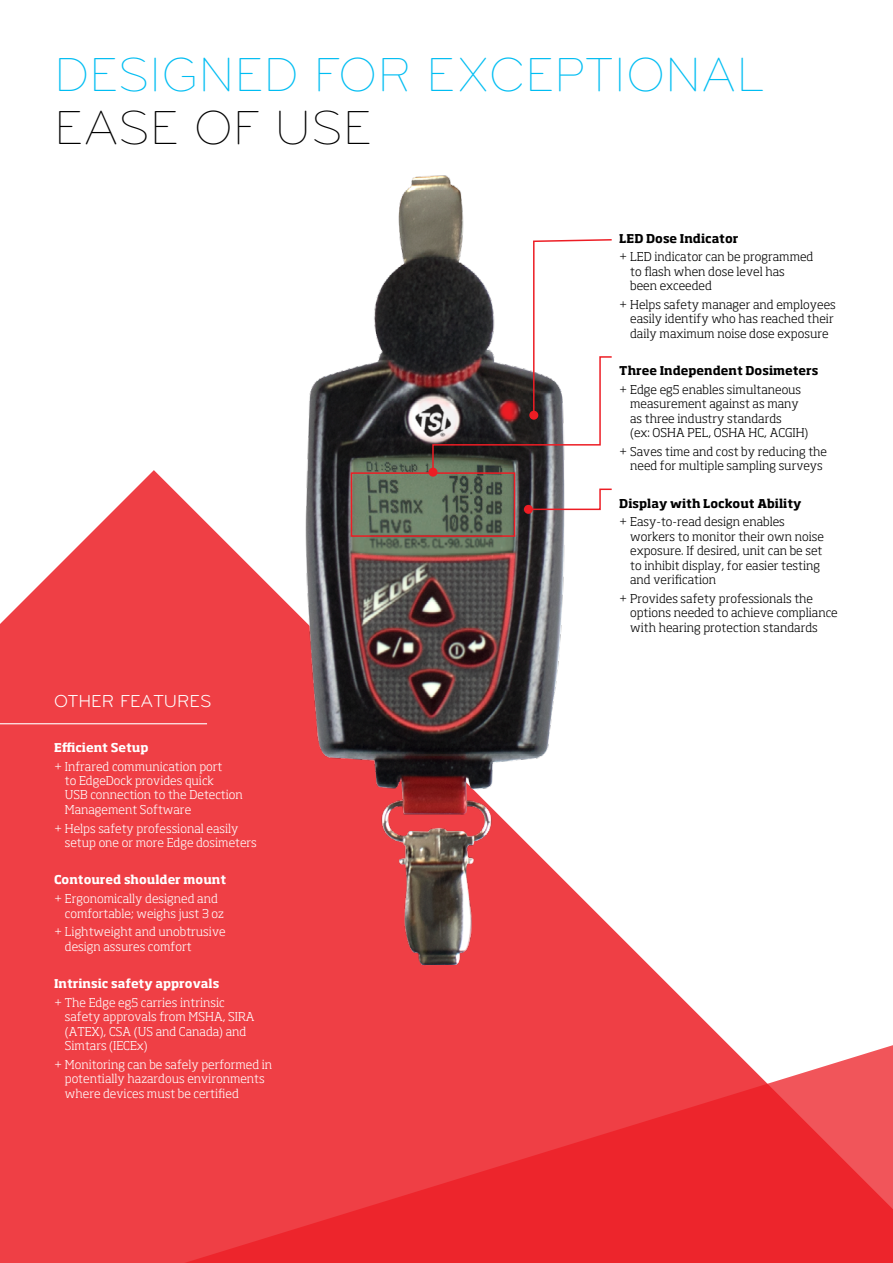
<style>
.page{position:relative;width:893px;height:1263px;background:#fff}
.page>*{position:absolute;margin:0;border:0;box-sizing:border-box;transform-origin:0 0}
.t1{font:300 49.5px/52.5px "Bryant Pro";color:#00bdf2}
.Table_Text{font:18px "Bryant Pro";color:#fff}
.Table_Text-2{font:300 12px/14.4px "Soho Std";color:#000}
.Table_Text-3{font:300 12px/14.4px "Soho Std";color:#fff}
.Table_Text-4{font:700 12px "Soho Std";color:#000}
.Table_Text-5{font:700 12px "Soho Std";color:#fff}
.s1{color:#000}
</style>
<div class="page">
<svg style="left:0;top:477px;width:147px;height:255px;fill:#ef3f45"></svg>
<img style="left:147px;top:175px;width:418px;height:557px">
<svg style="left:527px;top:488px;width:85px;height:23px"></svg>
<div style="left:524px;top:505px;width:9px;height:9px;background:#ed1d24;border-radius:50%"></div>
<svg style="left:431px;top:238px;width:181px;height:236px"></svg>
<div style="left:428px;top:468px;width:9px;height:9px;background:#ed1d24;border-radius:50%"></div>
<div style="left:351px;top:472px;width:164px;height:65px;border:2px solid #ed1d24"></div>
<svg style="left:0;top:732px;width:893px;height:531px;fill:#ef3f45"></svg>
<hr style="left:0;top:723px;width:207px;height:1px;background:#fff">
<p class="t1" style="left:54px;top:49px;width:713px">DESIGNED FOR EXCEPTIONAL<br><span class="s1">EASE OF USE</span></p>
<p class="Table_Text" style="left:54px;top:691px;width:159px">OTHER FEATURES</p>
<p class="Table_Text-5" style="left:54px;top:740px;width:96px">Efficient Setup</p>
<p class="Table_Text-3" style="left:65px;top:759px;width:179px;text-indent:-11px">+ Infrared communication port<br>to EdgeDock provides quick<br>USB connection to the Detection<br>Management Software</p>
<p class="Table_Text-3" style="left:65px;top:821px;width:194px;text-indent:-11px">+ Helps safety professional easily setup one or more Edge dosimeters</p>
<p class="Table_Text-5" style="left:54px;top:872px;width:174px">Contoured shoulder mount</p>
<p class="Table_Text-3" style="left:65px;top:891px;width:161px;text-indent:-11px">+ Ergonomically designed and comfortable; weighs just 3 oz</p>
<p class="Table_Text-3" style="left:65px;top:924px;width:162px;text-indent:-11px">+ Lightweight and unobtrusive design assures comfort</p>
<p class="Table_Text-5" style="left:54px;top:976px;width:167px">Intrinsic safety approvals</p>
<p class="Table_Text-3" style="left:65px;top:995px;width:191px;text-indent:-11px">+ The Edge eg5 carries intrinsic safety approvals from MSHA, SIRA (ATEX), CSA (US and Canada) and<br>Simtars (IECEx)</p>
<p class="Table_Text-3" style="left:65px;top:1057px;width:209px;text-indent:-11px">+ Monitoring can be safely performed in potentially hazardous environments where devices must be certified</p>
<p class="Table_Text-4" style="left:619px;top:230px;width:121px">LED Dose Indicator</p>
<p class="Table_Text-2" style="left:630px;top:250px;width:185px;text-indent:-11px">+ LED indicator can be programmed to flash when dose level has been exceeded</p>
<p class="Table_Text-2" style="left:630px;top:297px;width:207px;text-indent:-11px">+ Helps safety manager and employees easily identify who has reached their daily maximum noise dose exposure</p>
<p class="Table_Text-4" style="left:619px;top:363px;width:201px">Three Independent Dosimeters</p>
<p class="Table_Text-2" style="left:630px;top:382px;width:180px;text-indent:-11px">+ Edge eg5 enables simultaneous measurement against as many as three industry standards<br>(ex: OSHA PEL, OSHA HC, ACGIH)</p>
<p class="Table_Text-2" style="left:619px;top:444px;width:209px;text-align:center">+ Saves time and cost by reducing the need for multiple sampling surveys</p>
<p class="Table_Text-4" style="left:619px;top:495px;width:184px">Display with Lockout Ability</p>
<p class="Table_Text-2" style="left:630px;top:515px;width:195px;text-indent:-11px">+ Easy-to-read design enables workers to monitor their own noise exposure. If desired, unit can be set to inhibit display, for easier testing and verification</p>
<p class="Table_Text-2" style="left:630px;top:591px;width:209px;text-indent:-11px">+ Provides safety professionals the options needed to achieve compliance with hearing protection standards</p>
</div>
